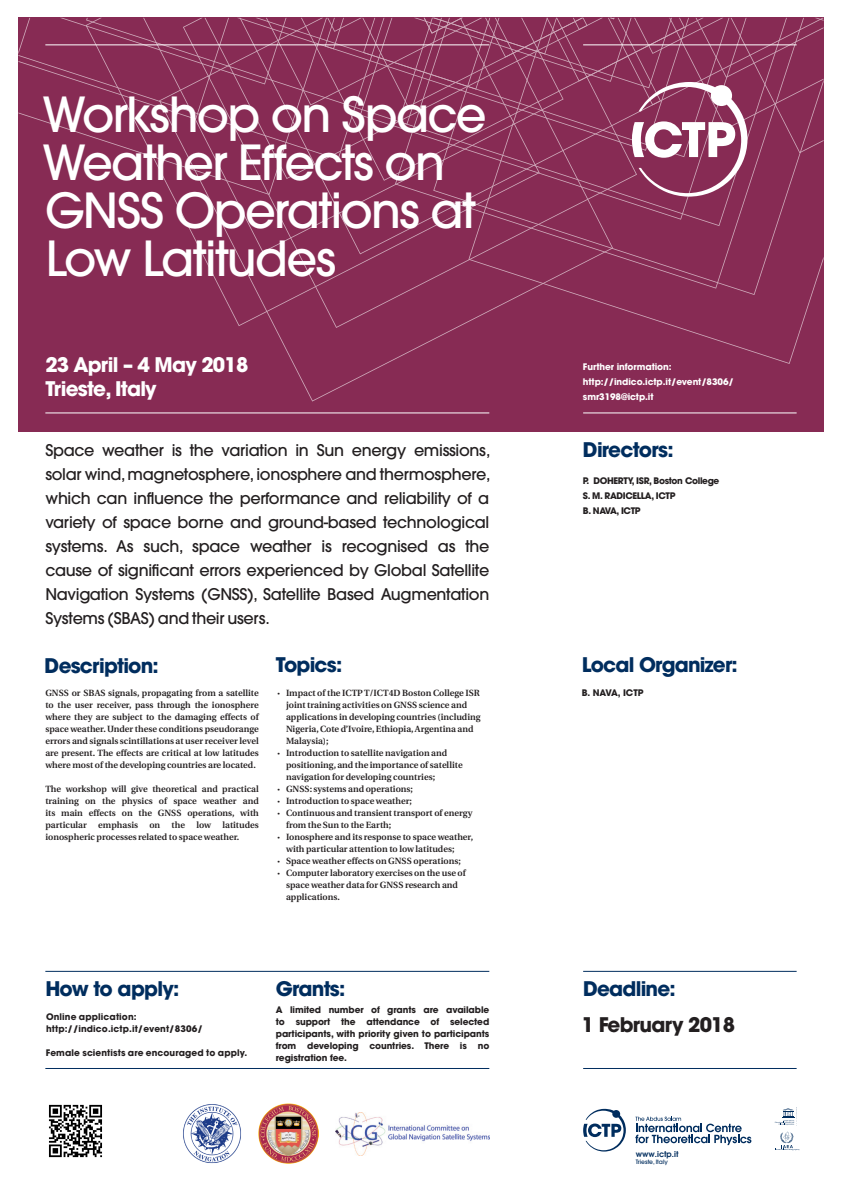
<style>
.page{position:relative;width:842px;height:1191px;background:#fff}
.page>*{position:absolute;margin:0;border:0;box-sizing:border-box;transform-origin:0 0}
.t1{font:500 48px/48px "Avant Garde";letter-spacing:-.035em;color:#fff}
.t2{font:700 20px "Avant Garde";letter-spacing:-.04em;color:#002d5e}
.t3{font:700 20px "Avant Garde";letter-spacing:-.04em;color:#fff}
.t4{font:700 20px "Avant Garde";letter-spacing:-.04em;color:#231f20}
.Body{font:500 16px/24px "Avant Garde";letter-spacing:-.02em;color:#231f20;text-align:justify}
.Body-2{font:600 9px/12px "Utopia";color:#231f20}
.Body-3{font:700 9px/12px "Avant Garde";letter-spacing:-.01em;color:#231f20;text-align:justify}
.Body-4{font:700 9px "Avant Garde";letter-spacing:.01em;color:#231f20}
.t5{font:700 9px "Avant Garde";letter-spacing:-.01em;color:#fff}
.Body-5{font:700 9px "Avant Garde";letter-spacing:-.04em;color:#231f20}
.Body-6{font:600 8px "Avant Garde";color:#002d5e}
.t6{font:500 6px "Avant Garde";letter-spacing:-.01em;color:#002d5e}
.s1{font-family:"Myriad Pro";font-weight:400}
</style>
<div class="page">
<div style="left:18px;top:18px;width:805px;height:414px;background:#872b54"></div>
<svg style="left:540px;top:197px;width:247px;height:92px"></svg>
<svg style="left:173px;top:197px;width:367px;height:129px"></svg>
<svg style="left:583px;top:1108px;width:43px;height:43px"></svg>
<svg style="left:635px;top:1116px;width:116px;height:29px"></svg>
<svg style="left:775px;top:1107px;width:25px;height:43px"></svg>
<img style="left:49px;top:1104px;width:53px;height:54px">
<hr style="left:45px;top:970px;width:444px;height:1px;background:#002d5e">
<hr style="left:45px;top:1068px;width:444px;height:1px;background:#002d5e">
<hr style="left:583px;top:970px;width:214px;height:1px;background:#002d5e">
<hr style="left:583px;top:1068px;width:214px;height:1px;background:#002d5e">
<img style="left:336px;top:1112px;width:153px;height:43px">
<img style="left:259px;top:1103px;width:60px;height:60px">
<svg style="left:18px;top:18px;width:805px;height:179px"></svg>
<hr style="left:45px;top:44px;width:444px;height:1px;background:#fff">
<hr style="left:583px;top:44px;width:214px;height:1px;background:#fff">
<hr style="left:45px;top:412px;width:444px;height:1px;background:#fff">
<hr style="left:583px;top:412px;width:214px;height:1px;background:#fff">
<img style="left:183px;top:1104px;width:58px;height:59px">
<p class="t1" style="left:42px;top:91px;width:446px">Workshop on Space<br>Weather Effects on</p>
<p class="t1" style="left:45px;top:187px;width:432px">GNSS Operations at</p>
<p class="t1" style="left:45px;top:235px;width:292px">Low Latitudes</p>
<p class="t3" style="left:45px;top:352px;width:205px">23 April – 4 May 2018</p>
<p class="t3" style="left:45px;top:376px;width:113px">Trieste, Italy</p>
<p class="Body" style="left:45px;top:438px;width:447px">Space weather is the variation in Sun energy emissions, solar wind, magnetosphere, ionosphere and thermosphere, which can influence the performance and reliability of a variety of space borne and ground-based technological systems. As such, space weather is recognised as the cause of significant errors experienced by Global Satellite Navigation Systems (GNSS), Satellite Based Augmentation Systems (SBAS) and their users.</p>
<p class="t2" style="left:45px;top:652px;width:116px">Description:</p>
<p class="Body-2" style="left:45px;top:687px;width:215px;text-align:justify">GNSS or SBAS signals, propagating from a satellite to the user receiver, pass through the ionosphere where they are subject to the damaging effects of space weather. Under these conditions pseudorange errors and signals scintillations at user receiver level are present. The effects are critical at low latitudes where most of the developing countries are located.</p>
<p class="Body-2" style="left:45px;top:783px;width:215px;text-align:justify">The workshop will give theoretical and practical training on the physics of space weather and its main effects on the GNSS operations, with particular</p>
<p class="Body-2" style="left:45px;top:819px;width:215px;text-indent:177px">latitudes ionospheric processes related to space weather.</p>
<p class="Body-2" style="left:98px;top:819px;width:41px">emphasis</p>
<p class="Body-2" style="left:149px;top:819px;width:12px">on</p>
<p class="Body-2" style="left:172px;top:819px;width:15px">the</p>
<p class="Body-2" style="left:196px;top:819px;width:16px">low</p>
<p class="t2" style="left:276px;top:652px;width:68px">Topics:</p>
<p class="Body-2" style="left:286px;top:687px;width:196px;text-indent:-9px"><span class="s1">•</span> Impact of the ICTP T/ICT4D Boston College ISR joint training activities on GNSS science and applications in developing countries (including Nigeria, Cote d’Ivoire, Ethiopia, Argentina and Malaysia);</p>
<p class="Body-2" style="left:286px;top:747px;width:178px;text-indent:-9px"><span class="s1">•</span> Introduction to satellite navigation and positioning, and the importance of satellite navigation for developing countries;</p>
<p class="Body-2" style="left:278px;top:783px;width:137px"><span class="s1">•</span> GNSS: systems and operations;</p>
<p class="Body-2" style="left:278px;top:795px;width:136px"><span class="s1">•</span> Introduction to space weather;</p>
<p class="Body-2" style="left:286px;top:807px;width:188px;text-indent:-9px"><span class="s1">•</span> Continuous and transient transport of energy from the Sun to the Earth;</p>
<p class="Body-2" style="left:286px;top:831px;width:189px;text-indent:-9px"><span class="s1">•</span> Ionosphere and its response to space weather, with particular attention to low latitudes;</p>
<p class="Body-2" style="left:278px;top:855px;width:185px"><span class="s1">•</span> Space weather effects on GNSS operations;</p>
<p class="Body-2" style="left:286px;top:867px;width:181px;text-indent:-9px"><span class="s1">•</span> Computer laboratory exercises on the use of space weather data for GNSS research and applications.</p>
<p class="t2" style="left:45px;top:976px;width:135px">How to apply:</p>
<p class="Body-4" style="left:46px;top:1011px;width:92px">Online application:</p>
<p class="Body-4" style="left:46px;top:1023px;width:158px">http://indico.ictp.it/event/8306/</p>
<p class="Body-4" style="left:46px;top:1047px;width:203px">Female scientists are encouraged to apply.</p>
<p class="t2" style="left:276px;top:976px;width:71px">Grants:</p>
<p class="Body-3" style="left:276px;top:1004px;width:215px">A limited number of grants are available to support the attendance of selected participants, with priority given to participants from developing countries. There is no registration fee.</p>
<p class="t5" style="left:583px;top:360px;width:90px">Further information:</p>
<p class="t5" style="left:583px;top:375px;width:152px">http://indico.ictp.it/event/8306/</p>
<p class="t5" style="left:583px;top:390px;width:72px">smr3198@ictp.it</p>
<p class="t2" style="left:583px;top:437px;width:92px">Directors:</p>
<p class="Body-5" style="left:583px;top:475px;width:138px">P. DOHERTY, ISR, Boston College</p>
<p class="Body-5" style="left:583px;top:490px;width:94px">S. M. RADICELLA, ICTP</p>
<p class="Body-5" style="left:583px;top:505px;width:59px">B. NAVA, ICTP</p>
<p class="t2" style="left:582px;top:651px;width:158px">Local Organizer:</p>
<p class="Body-3" style="left:582px;top:686px;width:63px">B. NAVA, ICTP</p>
<p class="t2" style="left:583px;top:976px;width:94px">Deadline:</p>
<p class="t4" style="left:582px;top:1012px;width:155px">1 February 2018</p>
<p class="Body-6" style="left:636px;top:1148px;width:44px">www.ictp.it</p>
<p class="t6" style="left:636px;top:1158px;width:34px">Trieste, Italy</p>
</div>
